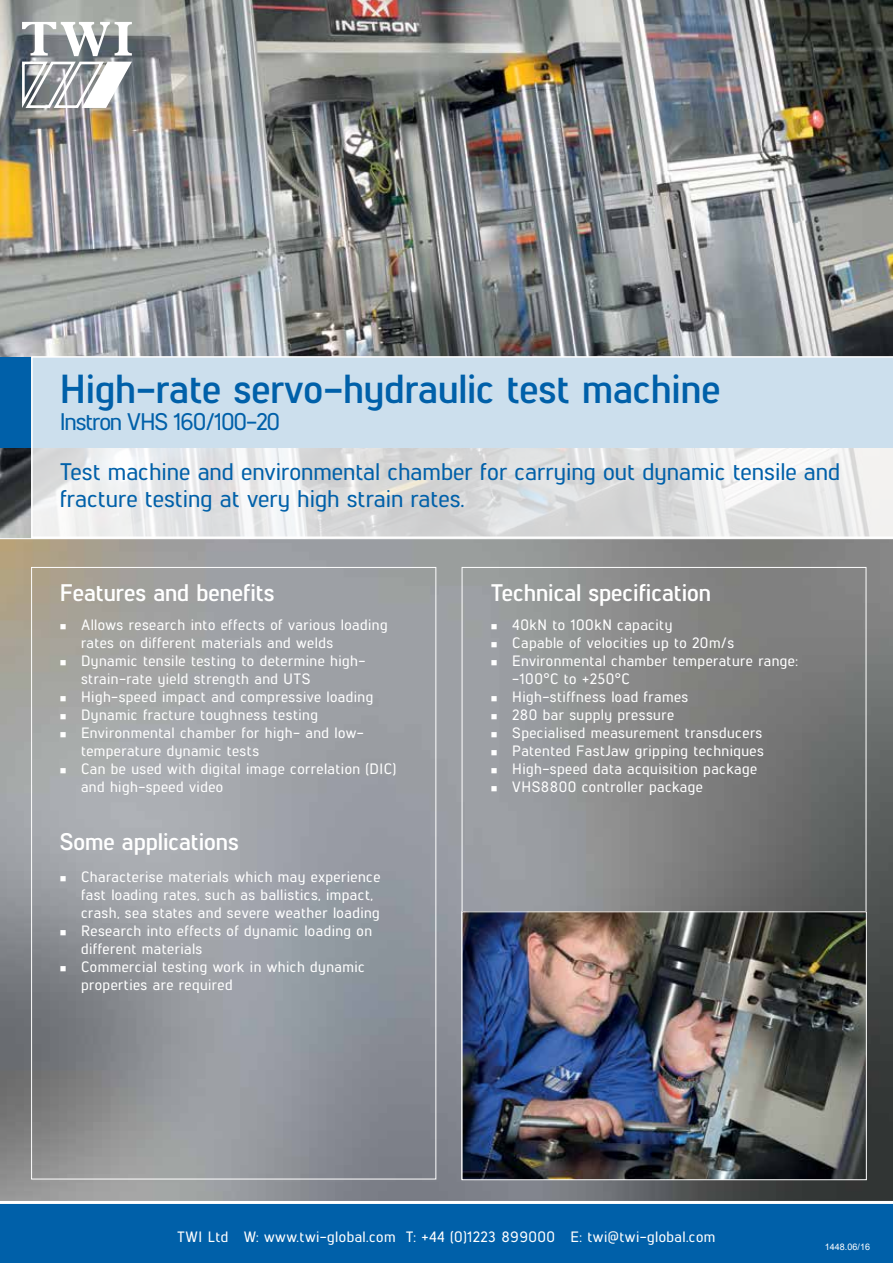
<style>
.page{position:relative;width:893px;height:1263px;background:#fff}
.page>*{position:absolute;margin:0;border:0;box-sizing:border-box;transform-origin:0 0}
.t1{font:700 40.5px "Lintel";color:#0060a9}
.t2{font:500 24px/50.4px "Lintel";color:#0060a9}
.t3{font:700 24px "Lintel";color:#fff}
.t4{font:500 15px/18px "Lintel";letter-spacing:.03em;color:#fff}
.t5{font:9px "Arial";letter-spacing:-.005em;color:#fff}
</style>
<div class="page">
<div style="left:0;top:1201px;width:893px;height:62px;background:#0060a9"></div>
<img style="left:0;top:539px;width:893px;height:662px">
<hr style="left:0;top:1201px;width:893px;height:3px;background:#fff">
<img style="left:0;top:0;width:893px;height:539px">
<div style="left:0;top:357px;width:893px;height:91px;background:#0060a9"></div>
<svg style="left:21px;top:22px;width:113px;height:90px"></svg>
<svg style="left:31px;top:356px;width:862px;height:182px;background:#d7e1e8"></svg>
<img style="left:464px;top:913px;width:401px;height:265px">
<div style="left:462px;top:911px;width:405px;height:269px;border:1px solid #fff"></div>
<svg style="left:61px;top:624px;width:5px;height:5px"></svg>
<svg style="left:61px;top:660px;width:5px;height:5px"></svg>
<svg style="left:61px;top:696px;width:5px;height:5px"></svg>
<svg style="left:61px;top:714px;width:5px;height:5px"></svg>
<svg style="left:61px;top:732px;width:5px;height:5px"></svg>
<svg style="left:61px;top:768px;width:5px;height:5px"></svg>
<svg style="left:61px;top:876px;width:5px;height:5px"></svg>
<svg style="left:61px;top:930px;width:5px;height:5px"></svg>
<svg style="left:61px;top:966px;width:5px;height:5px"></svg>
<svg style="left:492px;top:624px;width:5px;height:5px"></svg>
<svg style="left:492px;top:642px;width:5px;height:5px"></svg>
<svg style="left:492px;top:660px;width:5px;height:5px"></svg>
<svg style="left:492px;top:696px;width:5px;height:5px"></svg>
<svg style="left:492px;top:714px;width:5px;height:5px"></svg>
<svg style="left:492px;top:732px;width:5px;height:5px"></svg>
<svg style="left:492px;top:750px;width:5px;height:5px"></svg>
<svg style="left:492px;top:768px;width:5px;height:5px"></svg>
<svg style="left:492px;top:786px;width:5px;height:5px"></svg>
<h1 class="t1" style="left:60px;top:360px;width:662px">High-rate servo-hydraulic test machine</h1>
<h2 class="t2" style="left:60px;top:395px;width:782px">Instron VHS 160/100-20<br>Test machine and environmental chamber for carrying out dynamic tensile and</h2>
<h2 class="t2" style="left:60px;top:472px;width:406px">fracture testing at very high strain rates.</h2>
<h2 class="t3" style="left:60px;top:575px;width:216px">Features and benefits</h2>
<p class="t4" style="left:81px;top:615px;width:316px">Allows research into effects of various loading rates on different materials and welds<br>Dynamic tensile testing to determine high&shy;strain-rate yield strength and UTS<br>High-speed impact and compressive loading Dynamic fracture toughness testing Environmental chamber for high- and low&shy;temperature dynamic tests<br>Can be used with digital image correlation (DIC) and high-speed video</p>
<h2 class="t3" style="left:60px;top:824px;width:181px">Some applications</h2>
<p class="t4" style="left:81px;top:867px;width:301px">Characterise materials which may experience fast loading rates, such as ballistics, impact, crash, sea states and severe weather loading Research into effects of dynamic loading on different materials<br>Commercial testing work in which dynamic properties are required</p>
<h2 class="t3" style="left:491px;top:575px;width:222px">Technical specification</h2>
<p class="t4" style="left:512px;top:615px;width:287px">40kN to 100kN capacity<br>Capable of velocities up to 20m/s<br>Environmental chamber temperature range: -100°C to +250°C<br>High-stiffness load frames<br>280 bar supply pressure<br>Specialised measurement transducers<br>Patented FastJaw gripping techniques<br>High-speed data acquisition package<br>VHS8800 controller package</p>
<p class="t4" style="left:177px;top:1227px;width:540px">TWI Ltd W: www.twi-global.com T: +44 (0)1223 899000 E: twi@twi-global.com</p>
<p class="t5" style="left:825px;top:1241px;width:47px">1448.06/16</p>
</div>
